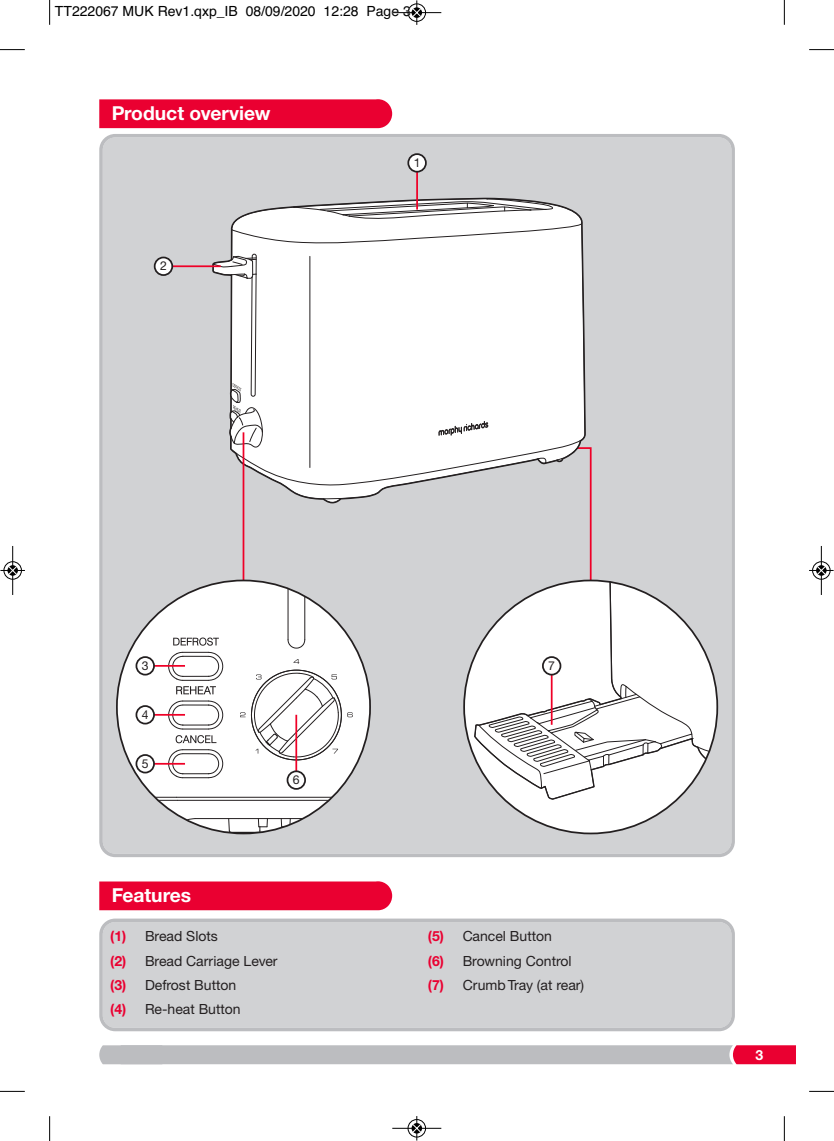
<style>
.page{position:relative;width:834px;height:1141px;background:#fff}
.page>*{position:absolute;margin:0;border:0;box-sizing:border-box;transform-origin:0 0}
.t1{font:700 19.25px "Helvetica Neue CE";color:#fff}
.t2{font:14px/24.3px "Helvetica Neue CE";color:#231f20}
.t3{font:14px "Helvetica";color:#000}
.t4{font:700 14px "Helvetica Neue CE";color:#fff}
.t5{font:12.25px "Helvetica Neue CE";color:#231f20}
.s1{font-weight:700;color:#ea0031}
</style>
<div class="page">
<svg style="left:99px;top:1045px;width:696px;height:19px;background:#c1aeb5"></svg>
<div style="left:99px;top:919px;width:635px;height:112px;background:#d1d2d4"></div>
<svg style="left:99px;top:134px;width:635px;height:723px;background:#cfd0d2"></svg>
<div style="left:99px;top:881px;width:293px;height:29px;background:#ea0031"></div>
<div style="left:99px;top:99px;width:293px;height:29px;background:#ea0031"></div>
<svg style="left:230px;top:223px;width:355px;height:31px"></svg>
<svg style="left:231px;top:198px;width:353px;height:46px"></svg>
<svg style="left:117px;top:580px;width:253px;height:253px"></svg>
<hr style="left:117px;top:797px;width:59px;height:1px;background:#231f20">
<hr style="left:177px;top:800px;width:193px;height:1px;background:#231f20">
<hr style="left:195px;top:818px;width:175px;height:1px;background:#231f20">
<hr style="left:117px;top:800px;width:60px;height:1px;background:#231f20">
<svg style="left:168px;top:818px;width:27px;height:15px"></svg>
<svg style="left:281px;top:819px;width:9px;height:8px"></svg>
<svg style="left:302px;top:819px;width:10px;height:8px"></svg>
<svg style="left:258px;top:819px;width:10px;height:12px"></svg>
<svg style="left:228px;top:818px;width:3px;height:13px"></svg>
<svg style="left:361px;top:818px;width:3px;height:15px"></svg>
<svg style="left:325px;top:819px;width:10px;height:13px"></svg>
<div style="left:464px;top:580px;width:253px;height:253px;background:#fff;border-radius:50%"></div>
<hr style="left:416px;top:165px;width:2px;height:45px;background:#ef0027">
<div style="left:408px;top:154px;width:18px;height:18px;background:#fff;border-radius:50%"></div>
<div style="left:407px;top:153px;width:19px;height:20px;border:2px solid #231f20;border-radius:50%"></div>
<div style="left:155px;top:257px;width:17px;height:18px;background:#fff;border-radius:50%"></div>
<div style="left:154px;top:257px;width:19px;height:19px;border:2px solid #231f20;border-radius:50%"></div>
<hr style="left:144px;top:665px;width:41px;height:2px;background:#ef0027">
<div style="left:136px;top:657px;width:18px;height:18px;background:#fff;border-radius:50%"></div>
<div style="left:135px;top:656px;width:20px;height:20px;border:2px solid #231f20;border-radius:50%"></div>
<hr style="left:144px;top:714px;width:41px;height:2px;background:#ef0027">
<div style="left:136px;top:706px;width:18px;height:18px;background:#fff;border-radius:50%"></div>
<div style="left:135px;top:705px;width:20px;height:19px;border:2px solid #231f20;border-radius:50%"></div>
<hr style="left:144px;top:763px;width:41px;height:2px;background:#ef0027">
<div style="left:136px;top:755px;width:18px;height:18px;background:#fff;border-radius:50%"></div>
<div style="left:135px;top:754px;width:20px;height:19px;border:2px solid #231f20;border-radius:50%"></div>
<svg style="left:168px;top:254px;width:549px;height:546px"></svg>
<svg style="left:49px;top:0;width:1px;height:25px"></svg>
<svg style="left:0;top:49px;width:25px;height:1px"></svg>
<svg style="left:783px;top:0;width:1px;height:25px"></svg>
<svg style="left:809px;top:49px;width:24px;height:1px"></svg>
<svg style="left:49px;top:1116px;width:1px;height:25px"></svg>
<svg style="left:0;top:1091px;width:25px;height:1px"></svg>
<svg style="left:783px;top:1116px;width:1px;height:25px"></svg>
<svg style="left:809px;top:1091px;width:24px;height:1px"></svg>
<div style="left:407px;top:3px;width:19px;height:19px;border:1px solid #fff;border-radius:50%"></div>
<hr style="left:392px;top:12px;width:49px;height:1px;background:#000">
<div style="left:408px;top:4px;width:17px;height:18px;border:1px solid #000;border-radius:50%"></div>
<svg style="left:412px;top:0;width:9px;height:25px"></svg>
<div style="left:407px;top:1119px;width:19px;height:19px;border:1px solid #fff;border-radius:50%"></div>
<hr style="left:392px;top:1128px;width:49px;height:1px;background:#000">
<div style="left:408px;top:1119px;width:17px;height:18px;border:1px solid #000;border-radius:50%"></div>
<svg style="left:412px;top:1116px;width:9px;height:25px"></svg>
<div style="left:3px;top:561px;width:19px;height:19px;border:1px solid #fff;border-radius:50%"></div>
<hr style="left:12px;top:546px;width:1px;height:49px;background:#000">
<div style="left:4px;top:561px;width:18px;height:18px;border:1px solid #000;border-radius:50%"></div>
<svg style="left:0;top:566px;width:25px;height:9px"></svg>
<div style="left:811px;top:561px;width:19px;height:19px;border:1px solid #fff;border-radius:50%"></div>
<hr style="left:820px;top:546px;width:1px;height:49px;background:#000">
<div style="left:812px;top:561px;width:18px;height:18px;border:1px solid #000;border-radius:50%"></div>
<svg style="left:809px;top:566px;width:24px;height:9px"></svg>
<p class="t3" style="left:55px;top:3px;width:357px">TT222067 MUK Rev1.qxp_IB 08/09/2020 12:28 Page 3</p>
<h1 class="t1" style="left:112px;top:106px;width:160px">Product overview</h1>
<p class="t5" style="left:160px;top:261px;width:8px">2</p>
<p class="t5" style="left:413px;top:158px;width:8px">1</p>
<p class="t5" style="left:142px;top:661px;width:8px">3</p>
<p class="t5" style="left:142px;top:710px;width:8px">4</p>
<p class="t5" style="left:142px;top:759px;width:8px">5</p>
<p class="t5" style="left:293px;top:775px;width:8px">6</p>
<p class="t5" style="left:548px;top:661px;width:8px">7</p>
<h1 class="t1" style="left:112px;top:888px;width:81px">Features</h1>
<p class="t2" style="left:110px;top:926px;width:169px"><span class="s1">(1)</span> Bread Slots<br><span class="s1">(2)</span> Bread Carriage Lever <span class="s1">(3)</span> Defrost Button<br><span class="s1">(4)</span> Re-heat Button</p>
<p class="t2" style="left:428px;top:926px;width:158px"><span class="s1">(5)</span> Cancel Button<br><span class="s1">(6)</span> Browning Control <span class="s1">(7)</span> Crumb Tray (at rear)</p>
<p class="t4" style="left:755px;top:1049px;width:9px">3</p>
</div>
